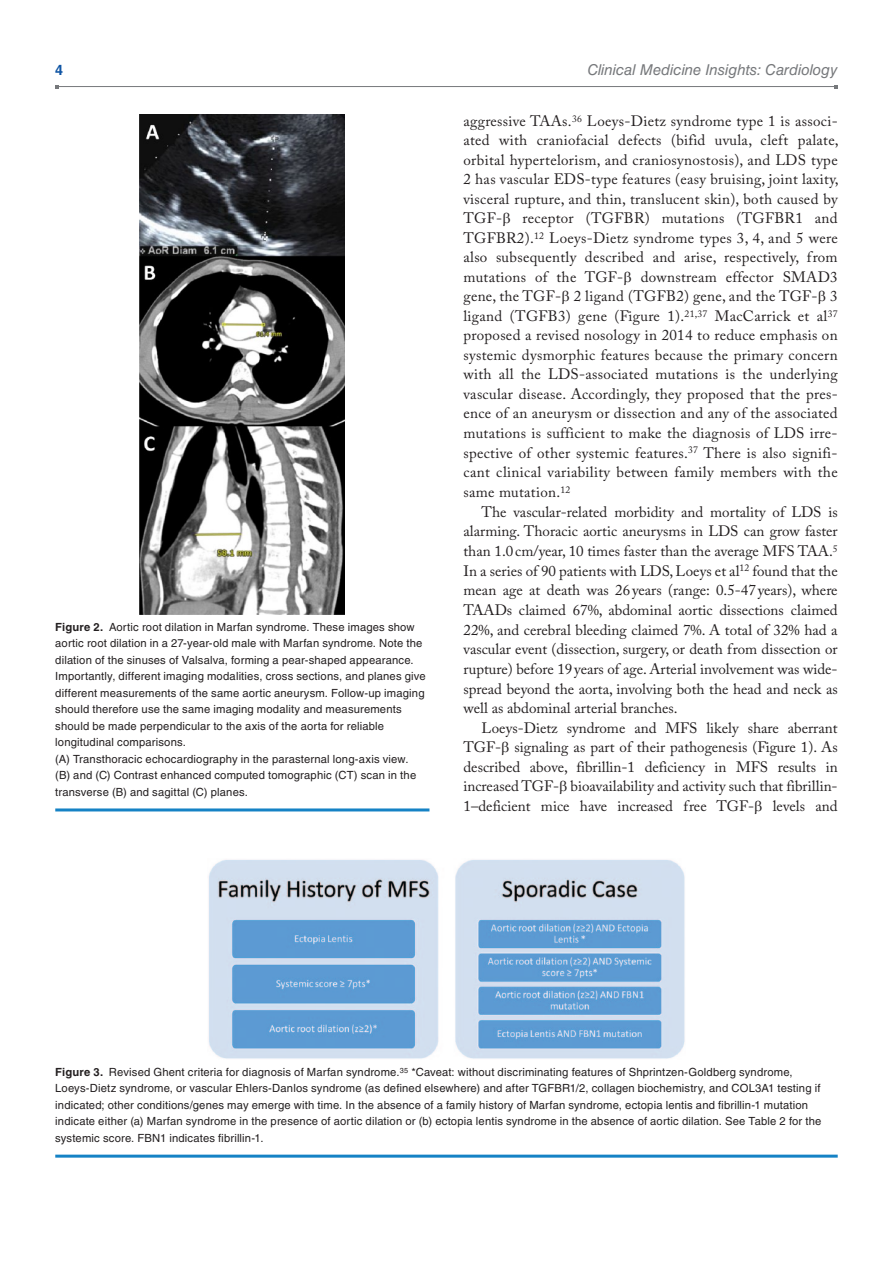
<style>
.page{position:relative;width:893px;height:1263px;background:#fff}
.page>*{position:absolute;margin:0;border:0;box-sizing:border-box;transform-origin:0 0}
.t1{font:15px/19.5px "Adobe Caslon Pro";letter-spacing:.01em;color:#231f20;text-align:justify}
.t2{font:italic 15px "Helvetica LT Std";letter-spacing:-.005em;color:#76787b}
.t3{font:700 14.25px "Helvetica LT Std";color:#1055a4}
.t4{font:11.25px/16.5px "Helvetica LT Std";letter-spacing:.015em;color:#231f20}
.s1{font-weight:700}
</style>
<div class="page">
<hr style="left:57px;top:86px;width:779px;height:1px;background:#76787b">
<hr style="left:55px;top:808px;width:374px;height:3px;background:#1582c5">
<img style="left:140px;top:115px;width:205px;height:499px">
<hr style="left:55px;top:1154px;width:783px;height:3px;background:#1582c5">
<img style="left:209px;top:860px;width:476px;height:199px">
<p class="t3" style="left:55px;top:61px;width:9px">4</p>
<p class="t2" style="left:587px;top:61px;width:252px">Clinical Medicine Insights: Cardiology</p>
<p class="t1" style="left:463px;top:111px;width:377px">aggressive TAAs.<sup>36</sup> Loeys-Dietz syndrome type 1 is associ&shy;ated with craniofacial defects (bifid uvula, cleft palate, orbital hypertelorism, and craniosynostosis), and LDS type 2 has vascular EDS-type features (easy bruising, joint laxity, visceral rupture, and thin, translucent skin), both caused by TGF-</p>
<p class="t1" style="left:463px;top:208px;width:376px;text-indent:59px">receptor (TGFBR) mutations (TGFBR1 and TGFBR2).<sup>12</sup> Loeys-Dietz syndrome types 3, 4, and 5 were also subsequently described and arise, respectively, from mutations of the TGF- downstream effector SMAD3 gene, the TGF- 2 ligand (TGFB2) gene, and the TGF- 3 ligand (TGFB3) gene (Figure 1).<sup>21,37</sup> MacCarrick et al<sup>37 </sup>proposed a revised nosology in 2014 to reduce emphasis on systemic dysmorphic features because the primary concern with all the LDS-associated mutations is the underlying vascular disease. Accordingly, they proposed that the pres&shy;ence of an aneurysm or dissection and any of the associated mutations is sufficient to make the diagnosis of LDS irre&shy;spective of other systemic features.<sup>37</sup> There is also signifi&shy;cant clinical variability between family members with the same mutation.<sup>12</sup></p>
<p class="t1" style="left:463px;top:502px;width:376px;text-indent:18px">The vascular-related morbidity and mortality of LDS is alarming. Thoracic aortic aneurysms in LDS can grow faster than 1.0cm/year, 10 times faster than the average MFS TAA.<sup>5<br></sup>In a series of 90 patients with LDS, Loeys et al<sup>12</sup> found that the mean age at death was 26years (range: 0.5-47years), where TAADs claimed 67%, abdominal aortic dissections claimed 22%, and cerebral bleeding claimed 7%. A total of 32% had a vascular event (dissection, surgery, or death from dissection or rupture) before 19years of age. Arterial involvement was wide&shy;spread beyond the aorta, involving both the head and neck as well as abdominal arterial branches.</p>
<p class="t1" style="left:463px;top:718px;width:376px;text-indent:18px">Loeys-Dietz syndrome and MFS likely share aberrant TGF- signaling as part of their pathogenesis (Figure 1). As described above, fibrillin-1 deficiency in MFS results in increased TGF- bioavailability and activity such that fibrillin-1–deficient mice have increased free TGF- levels and</p>
<p class="t4" style="left:55px;top:618px;width:372px"><span class="s1">Figure 2.</span> Aortic root dilation in Marfan syndrome. These images show aortic root dilation in a 27-year-old male with Marfan syndrome. Note the dilation of the sinuses of Valsalva, forming a pear-shaped appearance.<br>Importantly, different imaging modalities, cross sections, and planes give different measurements of the same aortic aneurysm. Follow-up imaging should therefore use the same imaging modality and measurements should be made perpendicular to the axis of the aorta for reliable longitudinal comparisons.<br>(A) Transthoracic echocardiography in the parasternal long-axis view. (B) and (C) Contrast enhanced computed tomographic (CT) scan in the transverse (B) and sagittal (C) planes.</p>
<p class="t4" style="left:55px;top:1064px;width:768px"><span class="s1">Figure 3.</span> Revised Ghent criteria for diagnosis of Marfan syndrome.<sup>35</sup> *Caveat: without discriminating features of Shprintzen-Goldberg syndrome, Loeys-Dietz syndrome, or vascular Ehlers-Danlos syndrome (as defined elsewhere) and after TGFBR1/2, collagen biochemistry, and COL3A1 testing if indicated; other conditions/genes may emerge with time. In the absence of a family history of Marfan syndrome, ectopia lentis and fibrillin-1 mutation indicate either (a) Marfan syndrome in the presence of aortic dilation or (b) ectopia lentis syndrome in the absence of aortic dilation. See Table 2 for the systemic score. FBN1 indicates fibrillin-1.</p>
</div>
